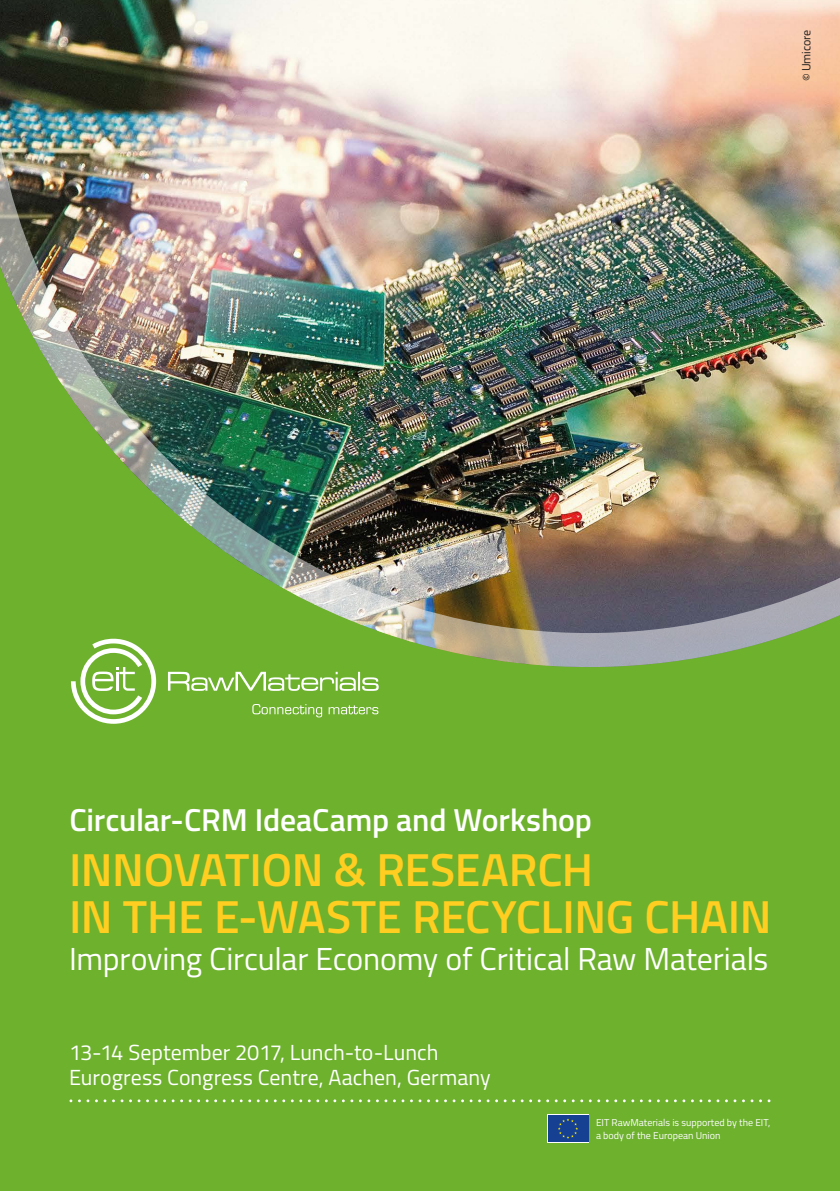
<style>
.page{position:relative;width:840px;height:1191px;background:#fff}
.page>*{position:absolute;margin:0;border:0;box-sizing:border-box;transform-origin:0 0}
.t1{font:600 46.4px/47px "Titillium";letter-spacing:-.01em;color:#ffce21}
.t2{font:31.8px "Titillium";letter-spacing:-.005em;color:#fff}
.t3{font:600 31.8px "Titillium";letter-spacing:-.005em;color:#fff}
.t4{font:21.8px/25.2px "Titillium";color:#fff}
.t5{font:12px "Titillium";letter-spacing:-.01em;color:#1d1d1b}
.t6{font:10px/12.4px "Titillium";color:#fff}
</style>
<div class="page">
<div style="left:0;top:0;width:839px;height:1191px;background:#6db12d"></div>
<svg style="left:252px;top:704px;width:70px;height:13px"></svg>
<svg style="left:328px;top:705px;width:50px;height:9px"></svg>
<svg style="left:71px;top:667px;width:85px;height:57px"></svg>
<svg style="left:168px;top:672px;width:210px;height:19px"></svg>
<svg style="left:78px;top:1099px;width:683px;height:3px"></svg>
<img style="left:0;top:0;width:839px;height:667px">
<svg style="left:547px;top:1114px;width:41px;height:28px"></svg>
<div style="left:547px;top:1115px;width:40px;height:27px;background:#164193"></div>
<svg style="left:558px;top:1118px;width:19px;height:20px"></svg>
<p class="t5" style="left:797px;top:81px;width:53px;rotate:-90deg">© Umicore</p>
<h2 class="t3" style="left:69px;top:796px;width:524px">Circular-CRM IdeaCamp and Workshop</h2>
<h1 class="t1" style="left:69px;top:844px;width:703px">INNOVATION &amp; RESEARCH<br>IN THE E-WASTE RECYCLING CHAIN</h1>
<h2 class="t2" style="left:69px;top:935px;width:700px">Improving Circular Economy of Critical Raw Materials</h2>
<p class="t4" style="left:69px;top:1038px;width:423px">13-14 September 2017, Lunch-to-Lunch<br>Eurogress Congress Centre, Aachen, Germany</p>
<p class="t6" style="left:595px;top:1116px;width:176px">EIT RawMaterials is supported by the EIT, a body of the European Union</p>
</div>
